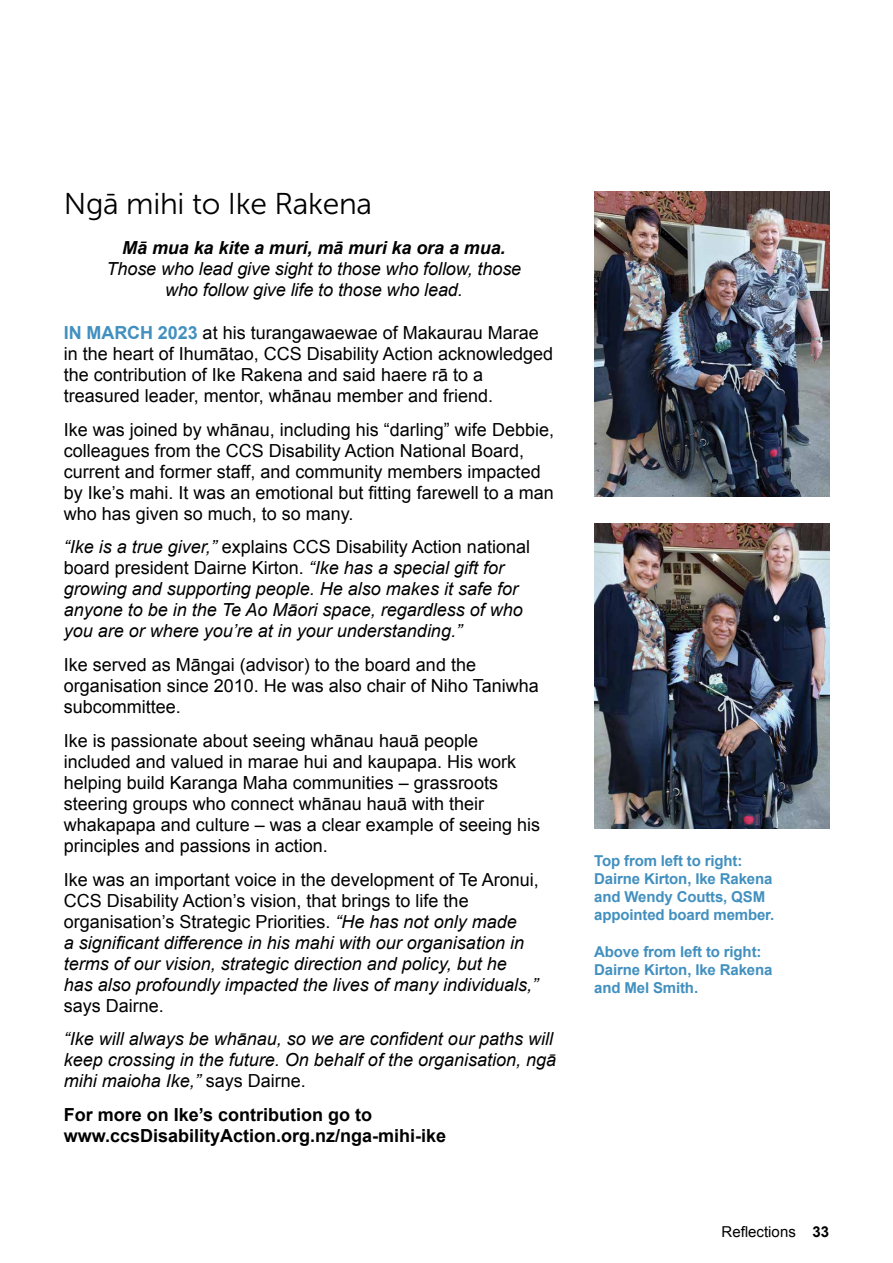
<style>
.page{position:relative;width:893px;height:1263px;background:#fff}
.page>*{position:absolute;margin:0;border:0;box-sizing:border-box;transform-origin:0 0}
.t1{font:30px "Museo Sans 300";letter-spacing:-.01em;color:#000}
.t2{font:18px/21px "Arial";color:#000}
.t3{font:italic 18px/21px "Arial";color:#000}
.t4{font:700 18px/21px "Arial";color:#000}
.t5{font:italic 700 18px "Arial";letter-spacing:-.005em;color:#000}
.t6{font:700 15px/18px "Arial";letter-spacing:-.01em;color:#4290bf}
.t7{font:15px "Arial";color:#000}
.s1{font-weight:700;color:#4290bf}
.s2{font-style:normal}
.s3{font-weight:700}
</style>
<div class="page">
<img style="left:594px;top:191px;width:235px;height:306px">
<img style="left:594px;top:523px;width:235px;height:305px">
<h1 class="t1" style="left:64px;top:187px;width:310px">Ngā mihi to Ike Rakena</h1>
<p class="t5" style="left:122px;top:236px;width:385px">Mā mua ka kite a muri, mā muri ka ora a mua.</p>
<p class="t3" style="left:107px;top:259px;width:416px;text-align:center">Those who lead give sight to those who follow, those who follow give life to those who lead.</p>
<p class="t2" style="left:64px;top:322px;width:491px"><span class="s1">IN MARCH 2023</span> at his turangawaewae of Makaurau Marae in the heart of Ihumātao, CCS Disability Action acknowledged the contribution of Ike Rakena and said haere rā to a treasured leader, mentor, whānau member and friend.</p>
<p class="t2" style="left:64px;top:419px;width:492px">Ike was joined by whānau, including his “darling” wife Debbie, colleagues from the CCS Disability Action National Board, current and former staff, and community members impacted by Ike’s mahi. It was an emotional but fitting farewell to a man who has given so much, to so many.</p>
<p class="t3" style="left:64px;top:537px;width:468px">“Ike is a true giver,” <span class="s2">explains CCS Disability Action national board president Dairne Kirton.</span> “Ike has a special gift for growing and supporting people. He also makes it safe for anyone to be in the Te Ao Māori space, regardless of who you are or where you’re at in your understanding.”</p>
<p class="t2" style="left:64px;top:654px;width:476px">Ike served as Māngai (advisor) to the board and the organisation since 2010. He was also chair of Niho Taniwha subcommittee.</p>
<p class="t2" style="left:64px;top:730px;width:478px">Ike is passionate about seeing whānau hauā people included and valued in marae hui and kaupapa. His work helping build Karanga Maha communities – grassroots steering groups who connect whānau hauā with their whakapapa and culture – was a clear example of seeing his principles and passions in action.</p>
<p class="t3" style="left:64px;top:869px;width:476px"><span class="s2">Ike was an important voice in the development of Te Aronui, CCS Disability Action’s vision, that brings to life the organisation’s Strategic Priorities.</span> “He has not only made<br>a significant difference in his mahi with our organisation in terms of our vision, strategic direction and policy, but he has also profoundly impacted the lives of many individuals,”</p>
<p class="t2" style="left:64px;top:995px;width:102px">says Dairne.</p>
<p class="t3" style="left:64px;top:1029px;width:494px">“Ike will always be whānau, so we are confident our paths will keep crossing in the future. On behalf of the organisation, ngā mihi maioha Ike,” <span class="s2">says Dairne.</span></p>
<p class="t4" style="left:64px;top:1105px;width:384px">For more on Ike’s contribution go to www.ccsDisabilityAction.org.nz/nga-mihi-ike</p>
<p class="t6" style="left:594px;top:852px;width:182px">Top from left to right:<br>Dairne Kirton, Ike Rakena and Wendy Coutts, QSM appointed board member.</p>
<p class="t6" style="left:594px;top:943px;width:180px">Above from left to right:<br>Dairne Kirton, Ike Rakena and Mel Smith.</p>
<p class="t7" style="left:722px;top:1221px;width:109px">Reflections <span class="s3">33</span></p>
</div>
